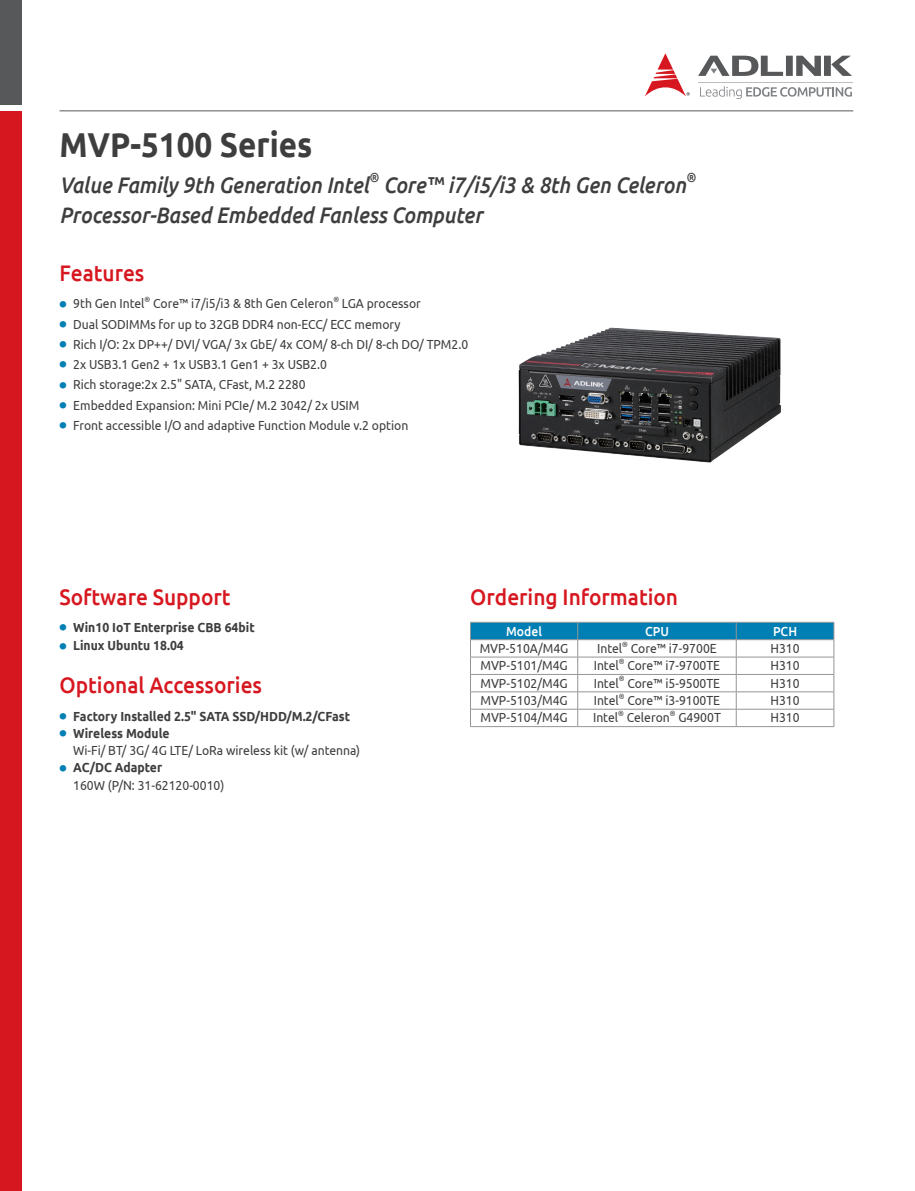
<style>
.page{position:relative;width:915px;height:1191px;background:#fff}
.page>*{position:absolute;margin:0;border:0;box-sizing:border-box;transform-origin:0 0}
.t1{font:700 34.5px "Ubuntu";color:#3e3e3f;scale:.91 1}
.t2{font:italic 500 22.5px "Ubuntu";color:#3e3e3f;scale:.91 1}
.t3{font:500 22.5px "Ubuntu";color:#d7171f;scale:.93 1}
.t4{font:13.2px/17.2px "Ubuntu";color:#3e3e3f;scale:.92 1}
.t5{font:700 13.2px "Ubuntu";color:#3e3e3f;scale:.92 1}
.t6{font:500 13.2px "Ubuntu";color:#fff;scale:.92 1}
.t7{font:italic 500 13.05px "Ubuntu";color:#3e3e3f;scale:.91 1}
.t8{font:7.65px "Ubuntu";color:#3e3e3f;scale:.92 1}
.s1{font-family:"Adobe Ming Std";font-weight:300;font-size:7.2px;color:#007fb4}
.s2{font-weight:700}
</style>
<div class="page">
<div style="left:0;top:111px;width:21px;height:1080px;background:#d7171f"></div>
<div style="left:0;top:0;width:21px;height:104px;background:#57585a"></div>
<hr style="left:60px;top:110px;width:793px;height:1px;background:#57585a">
<svg style="left:698px;top:56px;width:153px;height:20px"></svg>
<svg style="left:645px;top:53px;width:44px;height:44px"></svg>
<svg style="left:700px;top:86px;width:151px;height:13px"></svg>
<hr style="left:697px;top:82px;width:155px;height:1px;background:#bcbdc0">
<svg style="left:470px;top:622px;width:364px;height:104px"></svg>
<hr style="left:470px;top:726px;width:107px;height:1px;background:#939598">
<hr style="left:577px;top:726px;width:159px;height:1px;background:#939598">
<hr style="left:736px;top:726px;width:97px;height:1px;background:#939598">
<img style="left:518px;top:327px;width:263px;height:136px">
<h1 class="t1" style="left:60px;top:124px;width:279px">MVP-5100 Series</h1>
<h2 class="t2" style="left:60px;top:171px;width:341px">Value Family 9th Generation Intel</h2>
<p class="t7" style="left:369px;top:169px;width:12px">®</p>
<h2 class="t2" style="left:383px;top:171px;width:334px">Core™ i7/i5/i3 &amp; 8th Gen Celeron</h2>
<p class="t7" style="left:685px;top:169px;width:12px">®</p>
<h2 class="t2" style="left:60px;top:201px;width:466px">Processor-Based Embedded Fanless Computer</h2>
<h2 class="t3" style="left:60px;top:259px;width:93px">Features</h2>
<p class="t4" style="left:60px;top:294px;width:94px"><span class="s1">●</span> 9th Gen Intel</p>
<p class="t8" style="left:144px;top:295px;width:8px">®</p>
<p class="t4" style="left:153px;top:294px;width:197px">Core™ i7/i5/i3 &amp; 8th Gen Celeron</p>
<p class="t8" style="left:333px;top:295px;width:8px">®</p>
<p class="t4" style="left:342px;top:294px;width:87px">LGA processor</p>
<p class="t4" style="left:60px;top:315px;width:372px"><span class="s1">●</span> Dual SODIMMs for up to 32GB DDR4 non-ECC/ ECC memory</p>
<p class="t4" style="left:60px;top:335px;width:445px"><span class="s1">●</span> Rich I/O: 2x DP++/ DVI/ VGA/ 3x GbE/ 4x COM/ 8-ch DI/ 8-ch DO/ TPM2.0</p>
<p class="t4" style="left:60px;top:355px;width:292px"><span class="s1">●</span> 2x USB3.1 Gen2 + 1x USB3.1 Gen1 + 3x USB2.0</p>
<p class="t4" style="left:60px;top:375px;width:269px"><span class="s1">●</span> Rich storage:2x 2.5" SATA, CFast, M.2 2280</p>
<p class="t4" style="left:60px;top:396px;width:327px"><span class="s1">●</span> Embedded Expansion: Mini PCIe/ M.2 3042/ 2x USIM</p>
<p class="t4" style="left:60px;top:416px;width:380px"><span class="s1">●</span> Front accessible I/O and adaptive Function Module v.2 option</p>
<h2 class="t3" style="left:60px;top:583px;width:185px">Software Support</h2>
<h2 class="t3" style="left:470px;top:583px;width:225px">Ordering Information</h2>
<p class="t5" style="left:60px;top:619px;width:213px"><span class="s1">●</span> Win10 IoT Enterprise CBB 64bit</p>
<p class="t5" style="left:60px;top:637px;width:137px"><span class="s1">●</span> Linux Ubuntu 18.04</p>
<h2 class="t3" style="left:60px;top:671px;width:219px">Optional Accessories</h2>
<p class="t5" style="left:60px;top:708px;width:317px"><span class="s1">●</span> Factory Installed 2.5" SATA SSD/HDD/M.2/CFast</p>
<p class="t4" style="left:73px;top:724px;width:313px;text-indent:-14px"><span class="s1">●</span> <span class="s2">Wireless Module<br></span>Wi-Fi/ BT/ 3G/ 4G LTE/ LoRa wireless kit (w/ antenna)</p>
<p class="t4" style="left:73px;top:758px;width:166px;text-indent:-14px"><span class="s1">●</span> <span class="s2">AC/DC Adapter<br></span>160W (P/N: 31-62120-0010)</p>
<p class="t6" style="left:506px;top:622px;width:40px">Model</p>
<p class="t6" style="left:644px;top:622px;width:27px">CPU</p>
<p class="t6" style="left:772px;top:622px;width:28px">PCH</p>
<p class="t4" style="left:479px;top:639px;width:98px">MVP-510A/M4G</p>
<p class="t4" style="left:597px;top:639px;width:29px">Intel</p>
<p class="t8" style="left:622px;top:639px;width:8px">®</p>
<p class="t4" style="left:630px;top:639px;width:95px">Core™ i7-9700E</p>
<p class="t4" style="left:770px;top:639px;width:33px">H310</p>
<p class="t4" style="left:480px;top:656px;width:96px">MVP-5101/M4G</p>
<p class="t4" style="left:593px;top:656px;width:29px">Intel</p>
<p class="t8" style="left:618px;top:656px;width:8px">®</p>
<p class="t4" style="left:627px;top:656px;width:102px">Core™ i7-9700TE</p>
<p class="t4" style="left:770px;top:656px;width:33px">H310</p>
<p class="t4" style="left:480px;top:674px;width:96px">MVP-5102/M4G</p>
<p class="t4" style="left:593px;top:674px;width:29px">Intel</p>
<p class="t8" style="left:618px;top:674px;width:8px">®</p>
<p class="t4" style="left:627px;top:674px;width:102px">Core™ i5-9500TE</p>
<p class="t4" style="left:770px;top:674px;width:33px">H310</p>
<p class="t4" style="left:480px;top:691px;width:96px">MVP-5103/M4G</p>
<p class="t4" style="left:593px;top:691px;width:29px">Intel</p>
<p class="t8" style="left:618px;top:691px;width:8px">®</p>
<p class="t4" style="left:627px;top:691px;width:102px">Core™ i3-9100TE</p>
<p class="t4" style="left:770px;top:691px;width:33px">H310</p>
<p class="t4" style="left:480px;top:708px;width:96px">MVP-5104/M4G</p>
<p class="t4" style="left:593px;top:708px;width:29px">Intel</p>
<p class="t8" style="left:618px;top:709px;width:8px">®</p>
<p class="t4" style="left:626px;top:708px;width:48px">Celeron</p>
<p class="t8" style="left:669px;top:709px;width:8px">®</p>
<p class="t4" style="left:678px;top:708px;width:48px">G4900T</p>
<p class="t4" style="left:770px;top:708px;width:33px">H310</p>
</div>
